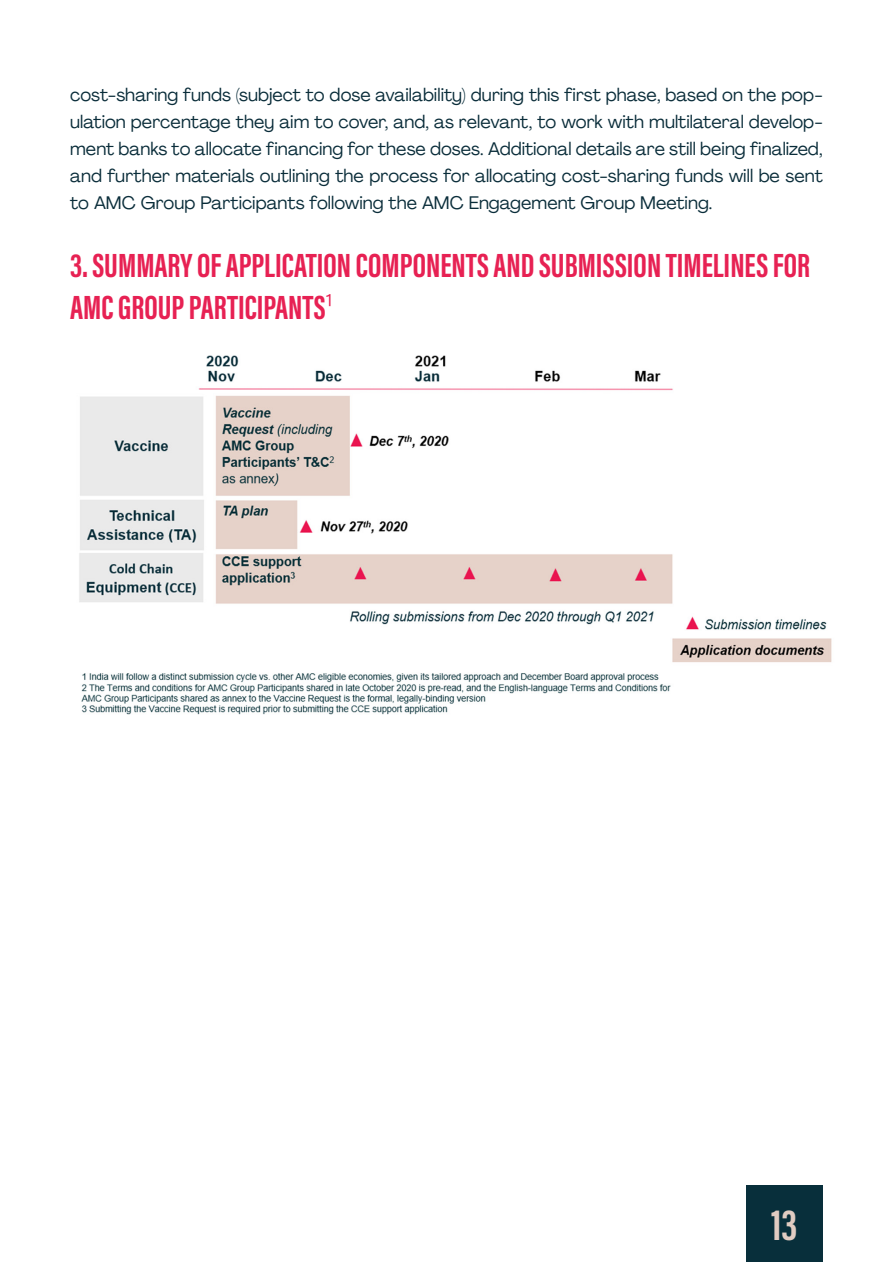
<style>
.page{position:relative;width:893px;height:1263px;background:#fff}
.page>*{position:absolute;margin:0;border:0;box-sizing:border-box;transform-origin:0 0}
.t1{font:45px "Acumin Variable Concept";color:#e1ccc2}
.t2{font:34.5px/41.4px "Acumin Variable Concept";color:#e72153}
.t3{font:18px/27px "Agrandir";color:#0a2d3a;text-align:justify}
.s1{font-size:30px}
</style>
<div class="page">
<div style="left:746px;top:1185px;width:77px;height:77px;background:#082f3b"></div>
<img style="left:79px;top:355px;width:753px;height:360px">
<p class="t3" style="left:70px;top:81px;width:754px">cost-sharing funds (subject to dose availability) during this first phase, based on the pop&shy;ulation percentage they aim to cover, and, as relevant, to work with multilateral develop&shy;ment banks to allocate financing for these doses. Additional details are still being finalized, and further materials outlining the process for allocating cost-sharing funds will be sent to AMC Group Participants following the AMC Engagement Group Meeting.</p>
<p class="t2" style="left:70px;top:243px;width:741px">3. SUMMARY OF APPLICATION COMPONENTS AND SUBMISSION TIMELINES FOR<br>AMC GROUP PARTICIPANTS<span class="s1">1</span></p>
<h1 class="t1" style="left:772px;top:1193px;width:27px">13</h1>
</div>
